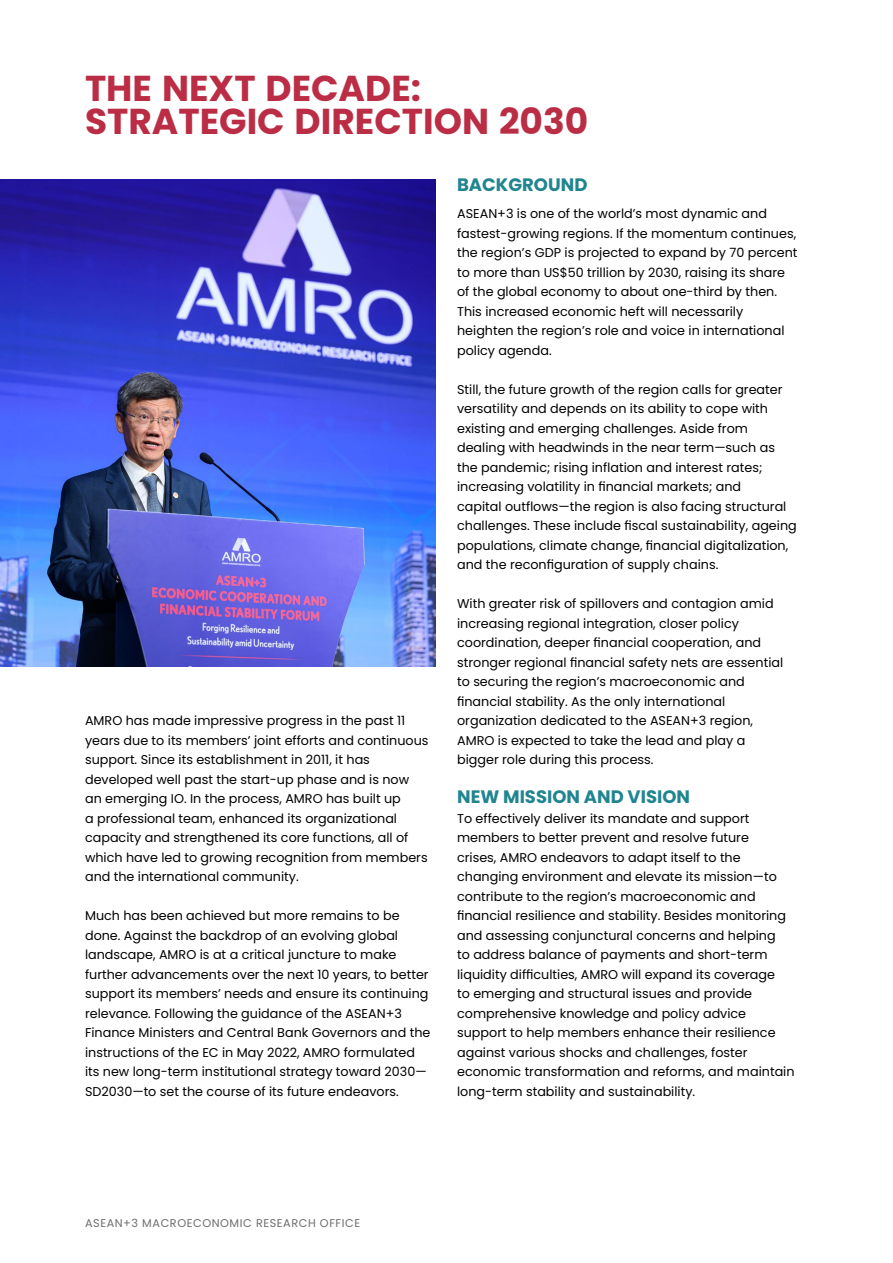
<style>
.page{position:relative;width:893px;height:1263px;background:#fff}
.page>*{position:absolute;margin:0;border:0;box-sizing:border-box;transform-origin:0 0}
.t1{font:700 36px/33px "Poppins";color:#bb2d45}
.t2{font:700 18px "Poppins";color:#20858f}
.t3{font:12.75px/19.5px "Poppins";color:#000}
.t4{font:11.25px "Poppins";letter-spacing:.05em;color:#6d6e71}
</style>
<div class="page">
<img style="left:0;top:180px;width:436px;height:487px">
<h1 class="t1" style="left:85px;top:72px;width:505px">THE NEXT DECADE:<br>STRATEGIC DIRECTION 2030</h1>
<p class="t3" style="left:85px;top:711px;width:345px">AMRO has made impressive progress in the past 11 years due to its members’ joint efforts and continuous support. Since its establishment in 2011, it has developed well past the start-up phase and is now an emerging IO. In the process, AMRO has built up<br>a professional team, enhanced its organizational capacity and strengthened its core functions, all of which have led to growing recognition from members and the international community.</p>
<p class="t3" style="left:85px;top:906px;width:347px">Much has been achieved but more remains to be done. Against the backdrop of an evolving global landscape, AMRO is at a critical juncture to make further advancements over the next 10 years, to better support its members’ needs and ensure its continuing relevance. Following the guidance of the ASEAN+3<br>Finance Ministers and Central Bank Governors and the instructions of the EC in May 2022, AMRO formulated its new long-term institutional strategy toward 2030— SD2030—to set the course of its future endeavors.</p>
<h2 class="t2" style="left:457px;top:174px;width:132px">BACKGROUND</h2>
<p class="t3" style="left:457px;top:204px;width:342px">ASEAN+3 is one of the world’s most dynamic and fastest-growing regions. If the momentum continues, the region’s GDP is projected to expand by 70 percent to more than US$50 trillion by 2030, raising its share of the global economy to about one-third by then.<br>This increased economic heft will necessarily heighten the region’s role and voice in international policy agenda.</p>
<p class="t3" style="left:457px;top:379px;width:341px">Still, the future growth of the region calls for greater versatility and depends on its ability to cope with existing and emerging challenges. Aside from dealing with headwinds in the near term—such as the pandemic; rising inflation and interest rates; increasing volatility in financial markets; and<br>capital outflows—the region is also facing structural challenges. These include fiscal sustainability, ageing populations, climate change, financial digitalization, and the reconfiguration of supply chains.</p>
<p class="t3" style="left:457px;top:594px;width:328px">With greater risk of spillovers and contagion amid increasing regional integration, closer policy coordination, deeper financial cooperation, and stronger regional financial safety nets are essential to securing the region’s macroeconomic and financial stability. As the only international organization dedicated to the ASEAN+3 region, AMRO is expected to take the lead and play a bigger role during this process.</p>
<h2 class="t2" style="left:457px;top:786px;width:235px">NEW MISSION AND VISION</h2>
<p class="t3" style="left:457px;top:808px;width:339px">To effectively deliver its mandate and support members to better prevent and resolve future<br>crises, AMRO endeavors to adapt itself to the changing environment and elevate its mission—to contribute to the region’s macroeconomic and financial resilience and stability. Besides monitoring and assessing conjunctural concerns and helping<br>to address balance of payments and short-term liquidity difficulties, AMRO will expand its coverage<br>to emerging and structural issues and provide comprehensive knowledge and policy advice support to help members enhance their resilience against various shocks and challenges, foster economic transformation and reforms, and maintain long-term stability and sustainability.</p>
<p class="t4" style="left:85px;top:1216px;width:277px">ASEAN+3 MACROECONOMIC RESEARCH OFFICE</p>
</div>
